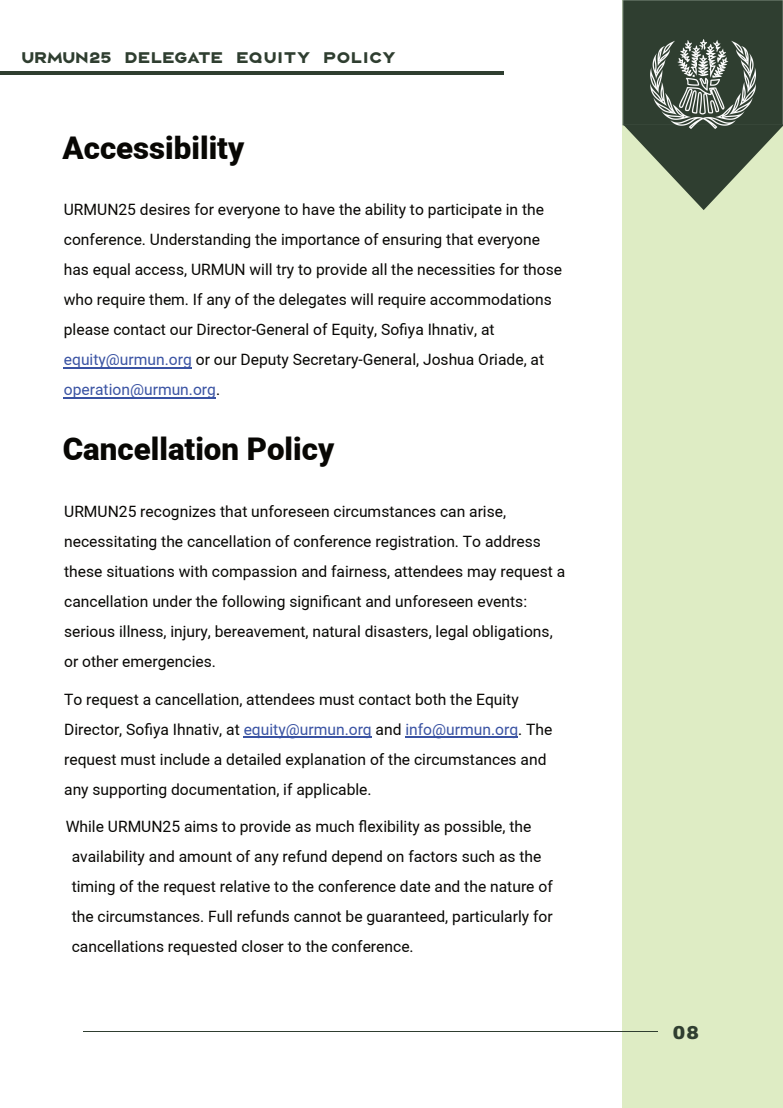
<style>
.page{position:relative;width:783px;height:1108px;background:#fff}
.page>*{position:absolute;margin:0;border:0;box-sizing:border-box;transform-origin:0 0}
.t1{font:900 31.25px "Araboto";color:#080704}
.t2{font:900 18.75px "Archivo";color:#2f3e30}
.t3{font:15.62px "Araboto";color:#080704}
.t4{font:15.62px "Araboto";color:#3a53a3}
.t5{font:900 13.75px "Rexton";letter-spacing:-.12em;color:#2f3e30}
.s1{color:#3a53a3}
.s2{color:#080704}
</style>
<div class="page">
<div style="left:623px;top:0;width:160px;height:1107px;background:#deecc4"></div>
<div style="left:623px;top:0;width:160px;height:125px;background:#2f3e30;border:1px solid #77877a"></div>
<svg style="left:623px;top:124px;width:160px;height:86px"></svg>
<hr style="left:84px;top:1031px;width:574px;height:1px;background:#2f3e30">
<img style="left:650px;top:40px;width:105px;height:88px">
<hr style="left:0;top:71px;width:504px;height:4px;background:#2f3e30">
<hr style="left:64px;top:367px;width:128px;height:1px;background:#3a53a3">
<hr style="left:64px;top:397px;width:152px;height:1px;background:#3a53a3">
<hr style="left:244px;top:736px;width:128px;height:1px;background:#3a53a3">
<hr style="left:405px;top:736px;width:113px;height:1px;background:#3a53a3">
<p class="t5" style="left:20px;top:51px;width:377px">URMUN25 DELEGATE EQUITY POLICY</p>
<p class="t1" style="left:62px;top:135px;width:183px">Accessibility</p>
<p class="t3" style="left:64px;top:203px;width:481px">URMUN25 desires for everyone to have the ability to participate in the</p>
<p class="t3" style="left:64px;top:233px;width:477px">conference. Understanding the importance of ensuring that everyone</p>
<p class="t3" style="left:64px;top:263px;width:499px">has equal access, URMUN will try to provide all the necessities for those</p>
<p class="t3" style="left:64px;top:293px;width:489px">who require them. If any of the delegates will require accommodations</p>
<p class="t3" style="left:64px;top:323px;width:432px">please contact our Director-General of Equity, Sofiya Ihnativ, at</p>
<p class="t3" style="left:64px;top:353px;width:482px"><span class="s1">equity@urmun.org</span> or our Deputy Secretary-General, Joshua Oriade, at</p>
<p class="t4" style="left:64px;top:383px;width:158px">operation@urmun.org<span class="s2">.</span></p>
<p class="t1" style="left:63px;top:436px;width:273px">Cancellation Policy</p>
<p class="t3" style="left:64px;top:505px;width:443px">URMUN25 recognizes that unforeseen circumstances can arise,</p>
<p class="t3" style="left:64px;top:535px;width:478px">necessitating the cancellation of conference registration. To address</p>
<p class="t3" style="left:64px;top:565px;width:502px">these situations with compassion and fairness, attendees may request a</p>
<p class="t3" style="left:64px;top:595px;width:464px">cancellation under the following significant and unforeseen events:</p>
<p class="t3" style="left:64px;top:625px;width:490px">serious illness, injury, bereavement, natural disasters, legal obligations,</p>
<p class="t3" style="left:64px;top:655px;width:153px">or other emergencies.</p>
<p class="t3" style="left:64px;top:692px;width:456px">To request a cancellation, attendees must contact both the Equity</p>
<p class="t3" style="left:64px;top:722px;width:489px">Director, Sofiya Ihnativ, at <span class="s1">equity@urmun.org</span> and <span class="s1">info@urmun.org</span>. The</p>
<p class="t3" style="left:64px;top:752px;width:484px">request must include a detailed explanation of the circumstances and</p>
<p class="t3" style="left:64px;top:782px;width:309px">any supporting documentation, if applicable.</p>
<p class="t3" style="left:66px;top:820px;width:467px">While URMUN25 aims to provide as much flexibility as possible, the</p>
<p class="t3" style="left:72px;top:850px;width:471px">availability and amount of any refund depend on factors such as the</p>
<p class="t3" style="left:72px;top:880px;width:482px">timing of the request relative to the conference date and the nature of</p>
<p class="t3" style="left:72px;top:910px;width:482px">the circumstances. Full refunds cannot be guaranteed, particularly for</p>
<p class="t3" style="left:72px;top:940px;width:343px">cancellations requested closer to the conference.</p>
<p class="t2" style="left:672px;top:1022px;width:28px">08</p>
</div>
